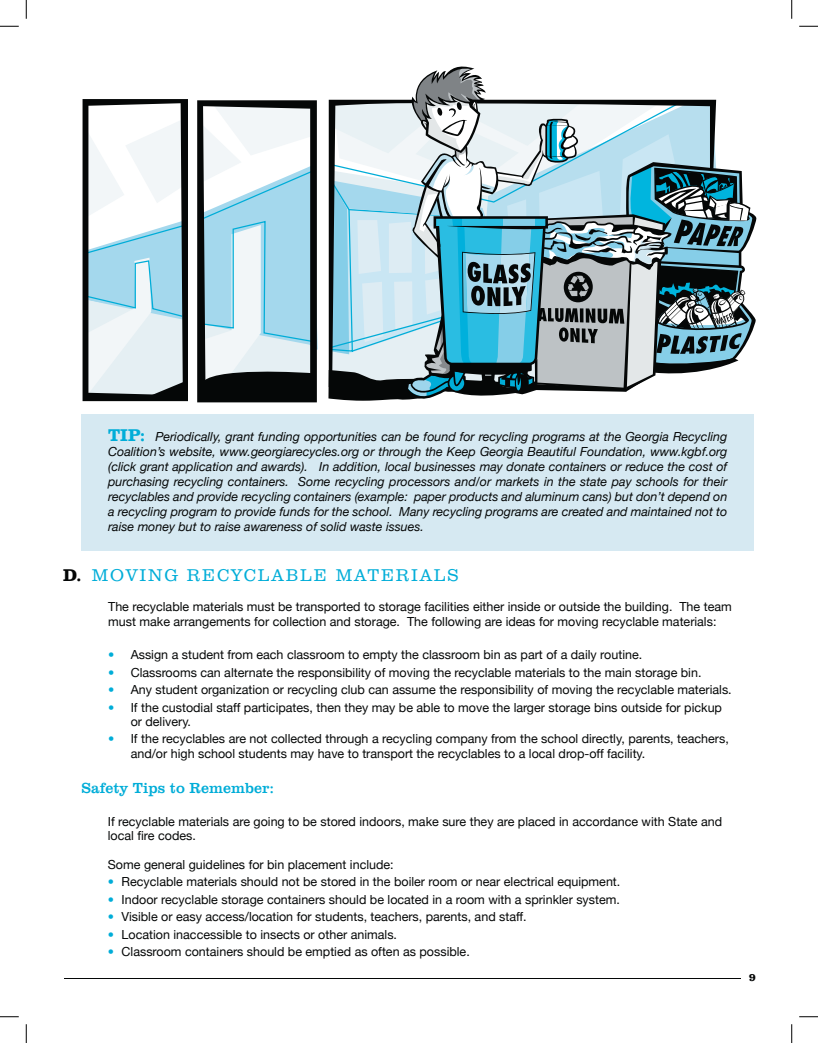
<style>
.page{position:relative;width:818px;height:1043px;background:#fff}
.page>*{position:absolute;margin:0;border:0;box-sizing:border-box;transform-origin:0 0}
.t1{font:300 17.5px "Clarendon BT";letter-spacing:.1em;color:#00add8}
.t2{font:15px "Clarendon BT";color:#00add8}
.t3{font:12.5px/14.4px "Helvetica Neue";color:#050707}
.t4{font:italic 12.5px/15px "Helvetica Neue";color:#050707;text-align:justify}
.t5{font:700 11.25px "Clarendon BT";color:#050707}
.s1{font-family:"Clarendon BT";font-weight:700;font-style:normal;font-size:17.5px;color:#00add8}
.s2{font-weight:700;color:#050707}
.s3{color:#00add8}
</style>
<div class="page">
<hr style="left:64px;top:978px;width:676px;height:1px;background:#050707">
<div style="left:82px;top:414px;width:671px;height:137px;background:#d6e9f2"></div>
<svg style="left:328px;top:67px;width:428px;height:334px"></svg>
<svg style="left:197px;top:100px;width:120px;height:302px"></svg>
<svg style="left:82px;top:99px;width:106px;height:302px"></svg>
<svg style="left:0;top:25px;width:19px;height:2px"></svg>
<svg style="left:799px;top:25px;width:19px;height:2px"></svg>
<svg style="left:0;top:1016px;width:19px;height:1px"></svg>
<svg style="left:799px;top:1016px;width:19px;height:1px"></svg>
<svg style="left:25px;top:0;width:2px;height:19px"></svg>
<svg style="left:25px;top:1024px;width:2px;height:18px"></svg>
<svg style="left:791px;top:0;width:1px;height:19px"></svg>
<svg style="left:791px;top:1024px;width:1px;height:18px"></svg>
<p class="t4" style="left:108px;top:429px;width:620px"><span class="s1">TIP:</span> Periodically, grant funding opportunities can be found for recycling programs at the Georgia Recycling Coalition’s website, www.georgiarecycles.org or through the Keep Georgia Beautiful Foundation, www.kgbf.org (click grant application and awards). In addition, local businesses may donate containers or reduce the cost of purchasing recycling containers. Some recycling processors and/or markets in the state pay schools for their recyclables and provide recycling containers (example: paper products and aluminum cans) but don’t depend on a recycling program to provide funds for the school. Many recycling programs are created and maintained not to raise money but to raise awareness of solid waste issues.</p>
<h1 class="t1" style="left:63px;top:565px;width:397px"><span class="s2">D.</span> MOVING RECYCLABLE MATERIALS</h1>
<p class="t3" style="left:108px;top:599px;width:625px;line-height:15px">The recyclable materials must be transported to storage facilities either inside or outside the building. The team must make arrangements for collection and storage. The following are ideas for moving recyclable materials:</p>
<p class="t3" style="left:108px;top:647px;width:535px"><span class="s3">•</span> Assign a student from each classroom to empty the classroom bin as part of a daily routine.</p>
<p class="t3" style="left:108px;top:664px;width:594px"><span class="s3">•</span> Classrooms can alternate the responsibility of moving the recyclable materials to the main storage bin.</p>
<p class="t3" style="left:108px;top:682px;width:625px"><span class="s3">•</span> Any student organization or recycling club can assume the responsibility of moving the recyclable materials.</p>
<p class="t3" style="left:131px;top:699px;width:592px;text-indent:-22px"><span class="s3">•</span> If the custodial staff participates, then they may be able to move the larger storage bins outside for pickup or delivery.</p>
<p class="t3" style="left:131px;top:731px;width:599px;text-indent:-22px"><span class="s3">•</span> If the recyclables are not collected through a recycling company from the school directly, parents, teachers, and/or high school students may have to transport the recyclables to a local drop-off facility.</p>
<p class="t2" style="left:82px;top:778px;width:194px">Safety Tips to Remember:</p>
<p class="t3" style="left:108px;top:814px;width:616px">If recyclable materials are going to be stored indoors, make sure they are placed in accordance with State and local fire codes.</p>
<p class="t3" style="left:108px;top:857px;width:287px">Some general guidelines for bin placement include:</p>
<p class="t3" style="left:108px;top:874px;width:514px"><span class="s3">•</span> Recyclable materials should not be stored in the boiler room or near electrical equipment.</p>
<p class="t3" style="left:108px;top:892px;width:513px"><span class="s3">•</span> Indoor recyclable storage containers should be located in a room with a sprinkler system.</p>
<p class="t3" style="left:108px;top:909px;width:420px"><span class="s3">•</span> Visible or easy access/location for students, teachers, parents, and staff.</p>
<p class="t3" style="left:108px;top:927px;width:291px"><span class="s3">•</span> Location inaccessible to insects or other animals.</p>
<p class="t3" style="left:108px;top:944px;width:363px"><span class="s3">•</span> Classroom containers should be emptied as often as possible.</p>
<p class="t5" style="left:749px;top:970px;width:9px">9</p>
</div>
